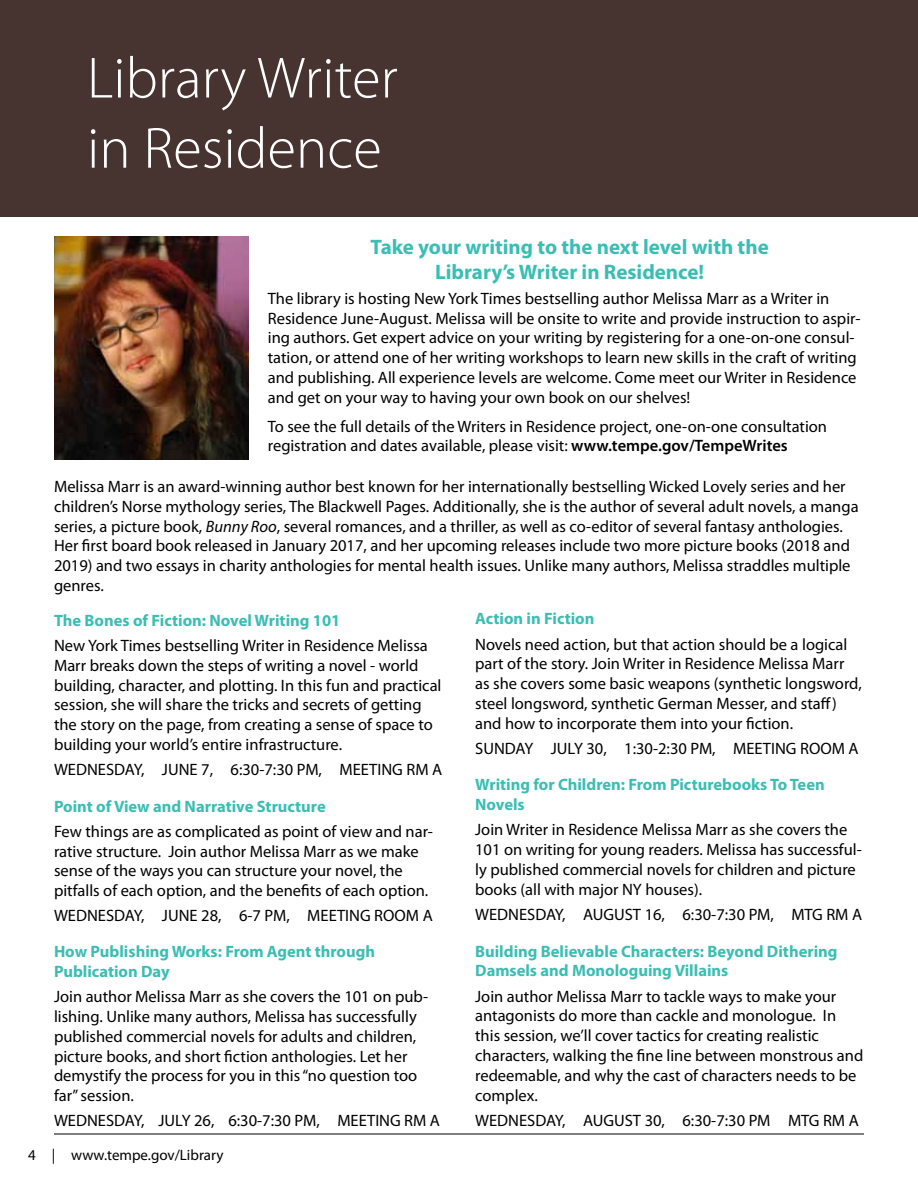
<style>
.page{position:relative;width:918px;height:1188px;background:#fff}
.page>*{position:absolute;margin:0;border:0;box-sizing:border-box;transform-origin:0 0}
.t1{font:300 58.5px/70.2px "Myriad Pro";color:#fff}
.t2{font:700 21px/25.2px "Myriad Pro";color:#3abeb3;text-align:center}
.t3{font:16.5px/19.8px "Myriad Pro";color:#000101}
.t4{font:700 16.5px/19.8px "Myriad Pro";color:#3abeb3}
.t5{font:15px "Myriad Pro";color:#000101}
.s1{font-weight:600}
.s2{font-style:italic}
</style>
<div class="page">
<div style="left:0;top:0;width:918px;height:217px;background:#473430"></div>
<hr style="left:54px;top:1134px;width:810px;height:1px;background:#000">
<img style="left:55px;top:236px;width:193px;height:224px">
<h1 class="t1" style="left:87px;top:44px;width:312px">Library Writer in Residence</h1>
<p class="t2" style="left:371px;top:234px;width:400px">Take your writing to the next level with the<br>Library’s Writer in Residence!</p>
<p class="t3" style="left:268px;top:288px;width:594px">The library is hosting New York Times bestselling author Melissa Marr as a Writer in Residence June-August. Melissa will be onsite to write and provide instruction to aspir&shy;ing authors. Get expert advice on your writing by registering for a one-on-one consul&shy;tation, or attend one of her writing workshops to learn new skills in the craft of writing and publishing. All experience levels are welcome. Come meet our Writer in Residence and get on your way to having your own book on our shelves!</p>
<p class="t3" style="left:268px;top:416px;width:561px">To see the full details of the Writers in Residence project, one-on-one consultation registration and dates available, please visit: <span class="s1">www.tempe.gov/TempeWrites</span></p>
<p class="t3" style="left:54px;top:476px;width:806px">Melissa Marr is an award-winning author best known for her internationally bestselling Wicked Lovely series and her children’s Norse mythology series, The Blackwell Pages. Additionally, she is the author of several adult novels, a manga series, a picture book, <span class="s2">Bunny Roo</span>, several romances, and a thriller, as well as co-editor of several fantasy anthologies.<br>Her first board book released in January 2017, and her upcoming releases include two more picture books (2018 and 2019) and two essays in charity anthologies for mental health issues. Unlike many authors, Melissa straddles multiple genres.</p>
<p class="t4" style="left:54px;top:610px;width:288px">The Bones of Fiction: Novel Writing 101</p>
<p class="t3" style="left:54px;top:635px;width:389px">New York Times bestselling Writer in Residence Melissa Marr breaks down the steps of writing a novel - world building, character, and plotting. In this fun and practical session, she will share the tricks and secrets of getting the story on the page, from creating a sense of space to building your world’s entire infrastructure.</p>
<p class="t3" style="left:54px;top:760px;width:390px">WEDNESDAY, JUNE 7, 6:30-7:30 PM, MEETING RM A</p>
<p class="t4" style="left:54px;top:796px;width:273px">Point of View and Narrative Structure</p>
<p class="t3" style="left:54px;top:821px;width:381px">Few things are as complicated as point of view and nar&shy;rative structure. Join author Melissa Marr as we make sense of the ways you can structure your novel, the pitfalls of each option, and the benefits of each option.</p>
<p class="t3" style="left:54px;top:906px;width:380px">WEDNESDAY, JUNE 28, 6-7 PM, MEETING ROOM A</p>
<p class="t4" style="left:54px;top:941px;width:323px">How Publishing Works: From Agent through<br>Publication Day</p>
<p class="t3" style="left:54px;top:986px;width:376px">Join author Melissa Marr as she covers the 101 on pub&shy;lishing. Unlike many authors, Melissa has successfully published commercial novels for adults and children, picture books, and short fiction anthologies. Let her demystify the process for you in this “no question too far” session.</p>
<p class="t3" style="left:54px;top:1111px;width:388px">WEDNESDAY, JULY 26, 6:30-7:30 PM, MEETING RM A</p>
<p class="t5" style="left:28px;top:1146px;width:197px">4 | www.tempe.gov/Library</p>
<p class="t4" style="left:475px;top:608px;width:121px">Action in Fiction</p>
<p class="t3" style="left:475px;top:634px;width:388px">Novels need action, but that action should be a logical part of the story. Join Writer in Residence Melissa Marr as she covers some basic weapons (synthetic longsword, steel longsword, synthetic German Messer, and staff) and how to incorporate them into your fiction.</p>
<p class="t3" style="left:475px;top:738px;width:385px">SUNDAY JULY 30, 1:30-2:30 PM, MEETING ROOM A</p>
<p class="t4" style="left:475px;top:774px;width:351px">Writing for Children: From Picturebooks To Teen<br>Novels</p>
<p class="t3" style="left:475px;top:820px;width:388px">Join Writer in Residence Melissa Marr as she covers the 101 on writing for young readers. Melissa has successful&shy;ly published commercial novels for children and picture books (all with major NY houses).</p>
<p class="t3" style="left:475px;top:904px;width:388px">WEDNESDAY, AUGUST 16, 6:30-7:30 PM, MTG RM A</p>
<p class="t4" style="left:475px;top:941px;width:364px">Building Believable Characters: Beyond Dithering<br>Damsels and Monologuing Villains</p>
<p class="t3" style="left:475px;top:986px;width:390px">Join author Melissa Marr to tackle ways to make your antagonists do more than cackle and monologue. In this session, we’ll cover tactics for creating realistic characters, walking the fine line between monstrous and redeemable, and why the cast of characters needs to be complex.</p>
<p class="t3" style="left:475px;top:1110px;width:385px">WEDNESDAY, AUGUST 30, 6:30-7:30 PM MTG RM A</p>
</div>
